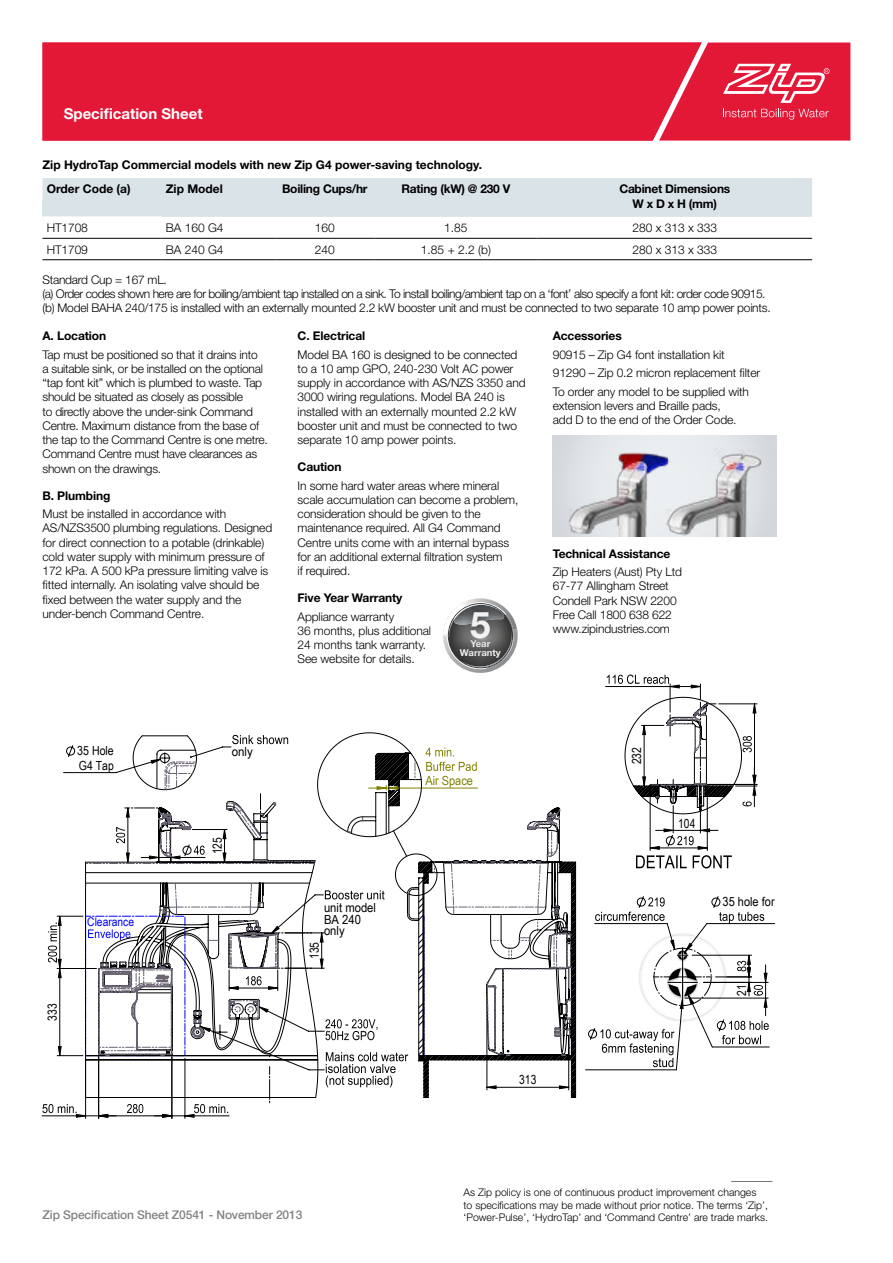
<style>
.page{position:relative;width:893px;height:1263px;background:#fff}
.page>*{position:absolute;margin:0;border:0;box-sizing:border-box;transform-origin:0 0}
.t1{font:700 36.75px "Helvetica Neue";color:#f1f1f2}
.t2{font:700 15px "Helvetica Neue";color:#fff}
.t3{font:12.6px/14.4px "Arial Narrow";color:#000}
.t4{font:12.6px/11.9px "Arial Narrow";color:#000;scale:1.1 1}
.t5{font:12.6px "Arial Narrow";color:#000;scale:1.07 1}
.t6{font:12.6px "Arial Narrow";color:#808000;scale:1.06 1}
.t7{font:12.6px "Arial Narrow";color:#000;scale:1.12 1}
.t8{font:300 12px/14.2px "Helvetica Neue";letter-spacing:-.01em;color:#000}
.t9{font:300 12px/14.2px "Helvetica Neue";letter-spacing:-.03em;color:#000}
.t10{font:700 12px/14.2px "Helvetica Neue";letter-spacing:-.01em;color:#000;text-align:center}
.t11{font:500 12px "Helvetica Neue";letter-spacing:-.01em;color:#808285}
.t12{font:12px "Arial Narrow";color:#00f;scale:1.05 1}
.t13{font:300 10.5px/12.3px "Helvetica Neue";color:#000}
.t14{font:700 9.6px "Helvetica Neue";color:#f1f1f2}
</style>
<div class="page">
<div style="left:43px;top:43px;width:616px;height:98px;background:#e31837"></div>
<div style="left:43px;top:178px;width:769px;height:39px;background:#dae3e8"></div>
<div style="left:43px;top:202px;width:119px;height:15px;background:#dae3e8"></div>
<hr style="left:43px;top:238px;width:119px;height:1px;background:#000">
<hr style="left:162px;top:238px;width:113px;height:1px;background:#000">
<hr style="left:275px;top:238px;width:99px;height:1px;background:#000">
<hr style="left:374px;top:238px;width:163px;height:1px;background:#000">
<hr style="left:537px;top:238px;width:275px;height:1px;background:#000">
<hr style="left:43px;top:259px;width:119px;height:1px;background:#000">
<hr style="left:162px;top:259px;width:113px;height:1px;background:#000">
<hr style="left:275px;top:259px;width:99px;height:1px;background:#000">
<hr style="left:374px;top:259px;width:163px;height:1px;background:#000">
<hr style="left:537px;top:259px;width:275px;height:1px;background:#000">
<svg style="left:659px;top:43px;width:191px;height:98px;background:#e6314c"></svg>
<svg style="left:553px;top:435px;width:224px;height:101px;background:#e1e4e8"></svg>
<img style="left:554px;top:448px;width:99px;height:88px">
<img style="left:653px;top:448px;width:124px;height:88px">
<svg style="left:443px;top:598px;width:75px;height:75px"></svg>
<img style="left:454px;top:604px;width:6px;height:16px">
<div style="left:449px;top:638px;width:63px;height:31px;background:#000;opacity:.75"></div>
<div style="left:461px;top:629px;width:40px;height:29px;background:#000;opacity:.75"></div>
<div style="left:460px;top:600px;width:41px;height:48px;background:#000;opacity:.75"></div>
<hr style="left:732px;top:1182px;width:40px;height:1px;background:#000">
<svg style="left:756px;top:914px;width:8px;height:7px"></svg>
<hr style="left:185px;top:1058px;width:1px;height:60px;background:#000">
<hr style="left:172px;top:1056px;width:1px;height:62px;background:#000">
<hr style="left:98px;top:1056px;width:1px;height:62px;background:#000">
<hr style="left:85px;top:1058px;width:1px;height:60px;background:#000">
<hr style="left:606px;top:686px;width:64px;height:1px;background:#000">
<hr style="left:707px;top:923px;width:68px;height:1px;background:#000">
<svg style="left:576px;top:1056px;width:102px;height:33px"></svg>
<svg style="left:361px;top:732px;width:395px;height:236px"></svg>
<svg style="left:588px;top:948px;width:181px;height:119px"></svg>
<svg style="left:607px;top:674px;width:150px;height:173px"></svg>
<svg style="left:42px;top:733px;width:534px;height:384px"></svg>
<p class="t2" style="left:64px;top:105px;width:140px">Specification Sheet</p>
<p class="t10" style="left:43px;top:158px;width:441px">Zip HydroTap Commercial models with new Zip G4 power-saving technology.</p>
<p class="t10" style="left:47px;top:182px;width:85px">Order Code (a)</p>
<p class="t10" style="left:166px;top:182px;width:59px">Zip Model</p>
<p class="t10" style="left:282px;top:182px;width:87px">Boiling Cups/hr</p>
<p class="t10" style="left:401px;top:182px;width:110px">Rating (kW) @ 230 V</p>
<p class="t10" style="left:619px;top:182px;width:112px">Cabinet Dimensions<br>W x D x H (mm)</p>
<p class="t8" style="left:47px;top:221px;width:43px">HT1708</p>
<p class="t8" style="left:166px;top:221px;width:59px">BA 160 G4</p>
<p class="t8" style="left:315px;top:221px;width:22px">160</p>
<p class="t8" style="left:444px;top:221px;width:25px">1.85</p>
<p class="t8" style="left:632px;top:221px;width:86px">280 x 313 x 333</p>
<p class="t8" style="left:47px;top:242px;width:43px">HT1709</p>
<p class="t8" style="left:166px;top:242px;width:59px">BA 240 G4</p>
<p class="t8" style="left:315px;top:242px;width:22px">240</p>
<p class="t8" style="left:421px;top:242px;width:71px">1.85 + 2.2 (b)</p>
<p class="t8" style="left:632px;top:242px;width:86px">280 x 313 x 333</p>
<p class="t9" style="left:42px;top:272px;width:730px">Standard Cup = 167 mL.<br>(a) Order codes shown here are for boiling/ambient tap installed on a sink. To install boiling/ambient tap on a ‘font’ also specify a font kit: order code 90915. (b) Model BAHA 240/175 is installed with an externally mounted 2.2 kW booster unit and must be connected to two separate 10 amp power points.</p>
<p class="t10" style="left:42px;top:329px;width:65px">A. Location</p>
<p class="t8" style="left:42px;top:347px;width:227px">Tap must be positioned so that it drains into<br>a suitable sink, or be installed on the optional “tap font kit” which is plumbed to waste. Tap should be situated as closely as possible<br>to directly above the under-sink Command Centre. Maximum distance from the base of the tap to the Command Centre is one metre.<br>Command Centre must have clearances as shown on the drawings.</p>
<p class="t10" style="left:42px;top:488px;width:69px">B. Plumbing</p>
<p class="t8" style="left:42px;top:507px;width:231px">Must be installed in accordance with AS/NZS3500 plumbing regulations. Designed for direct connection to a potable (drinkable) cold water supply with minimum pressure of 172 kPa. A 500 kPa pressure limiting valve is fitted internally. An isolating valve should be fixed between the water supply and the under-bench Command Centre.</p>
<p class="t10" style="left:298px;top:328px;width:69px">C. Electrical</p>
<p class="t8" style="left:298px;top:347px;width:229px">Model BA 160 is designed to be connected to a 10 amp GPO, 240-230 Volt AC power supply in accordance with AS/NZS 3350 and 3000 wiring regulations. Model BA 240 is installed with an externally mounted 2.2 kW booster unit and must be connected to two separate 10 amp power points.</p>
<p class="t10" style="left:298px;top:459px;width:45px">Caution</p>
<p class="t8" style="left:298px;top:478px;width:222px">In some hard water areas where mineral scale accumulation can become a problem, consideration should be given to the maintenance required. All G4 Command Centre units come with an internal bypass for an additional external filtration system<br>if required.</p>
<p class="t10" style="left:298px;top:590px;width:106px">Five Year Warranty</p>
<p class="t8" style="left:298px;top:609px;width:135px">Appliance warranty<br>36 months, plus additional<br>24 months tank warranty.<br>See website for details.</p>
<h1 class="t1" style="left:470px;top:602px;width:22px">5</h1>
<p class="t14" style="left:470px;top:638px;width:22px">Year</p>
<p class="t14" style="left:460px;top:646px;width:43px">Warranty</p>
<p class="t10" style="left:553px;top:328px;width:70px">Accessories</p>
<p class="t8" style="left:553px;top:345px;width:209px;line-height:18.5px">90915 – Zip G4 font installation kit<br>91290 – Zip 0.2 micron replacement filter<br>To order any model to be supplied with</p>
<p class="t8" style="left:553px;top:398px;width:185px">extension levers and Braille pads, add D to the end of the Order Code.</p>
<p class="t10" style="left:553px;top:546px;width:119px">Technical Assistance</p>
<p class="t8" style="left:553px;top:564px;width:131px">Zip Heaters (Aust) Pty Ltd<br>67-77 Allingham Street<br>Condell Park NSW 2200<br>Free Call 1800 638 622 www.zipindustries.com</p>
<p class="t3" style="left:77px;top:743px;width:38px">35 Hole<br>G4 Tap</p>
<p class="t7" style="left:232px;top:742px;width:20px">only</p>
<p class="t12" style="left:87px;top:913px;width:46px">Clearance</p>
<p class="t3" style="left:210px;top:854px;width:19px;rotate:-90deg">125</p>
<p class="t3" style="left:45px;top:1021px;width:19px;rotate:-90deg">333</p>
<p class="t4" style="left:324px;top:901px;width:49px">unit model<br>BA 240 only</p>
<p class="t3" style="left:307px;top:959px;width:19px;rotate:-90deg">135</p>
<p class="t6" style="left:425px;top:771px;width:46px">Air Space</p>
<p class="t3" style="left:519px;top:1072px;width:19px">313</p>
<p class="t3" style="left:629px;top:764px;width:19px;rotate:-90deg">232</p>
<p class="t3" style="left:678px;top:815px;width:19px">104</p>
<p class="t5" style="left:722px;top:893px;width:50px">35 hole for</p>
<p class="t3" style="left:734px;top:996px;width:13px;rotate:-90deg">21</p>
<p class="t11" style="left:43px;top:1205px;width:261px">Zip Specification Sheet Z0541 - November 2013</p>
<p class="t13" style="left:463px;top:1186px;width:306px">As Zip policy is one of continuous product improvement changes<br>to specifications may be made without prior notice. The terms ‘Zip’, ‘Power-Pulse’, ‘HydroTap’ and ‘Command Centre’ are trade marks.</p>
</div>
